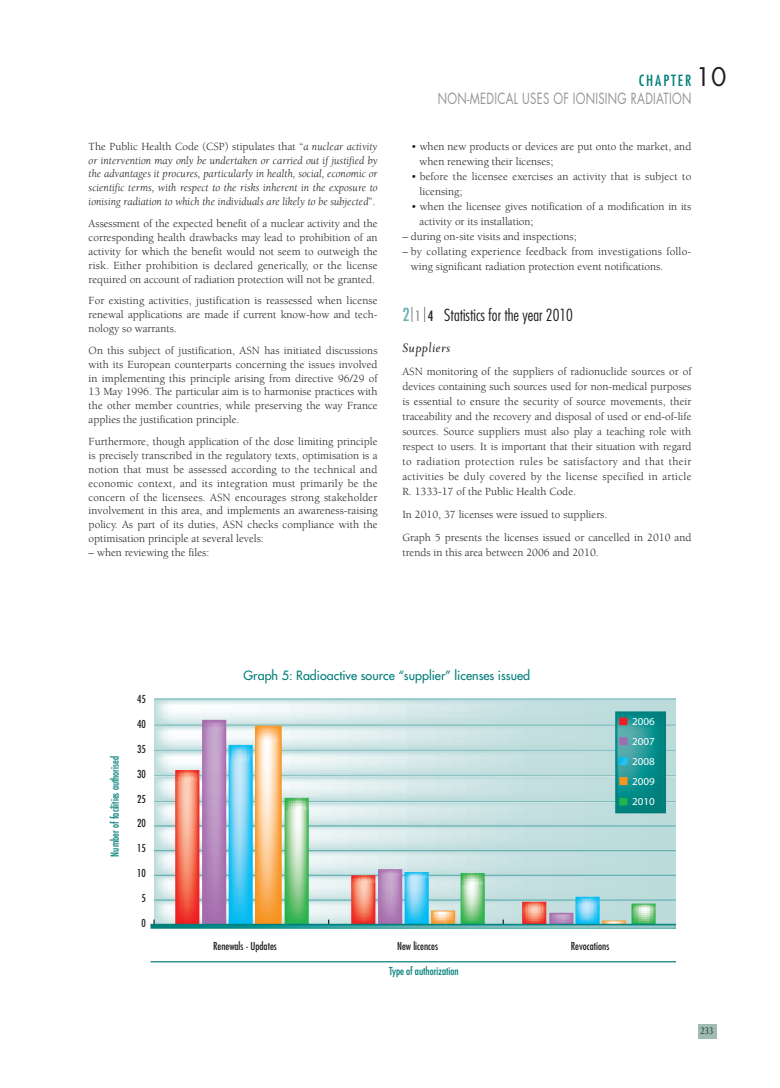
<style>
.page{position:relative;width:780px;height:1088px;background:#fff}
.page>*{position:absolute;margin:0;border:0;box-sizing:border-box;transform-origin:0 0}
.t1{font:25px "Futura";color:#231f20}
.t2{font:300 condensed 16.25px "Futura";color:#231f20}
.t3{font:15px "Futura";letter-spacing:.025em;color:#939598;scale:.75 1}
.t4{font:italic 15px "Priori Ser Reg";letter-spacing:.025em;color:#231f20}
.t5{font:condensed 15px "Futura";letter-spacing:.13em;color:#007e7a}
.t6{font:12.5px "Futura";color:#007e7a}
.t7{font:11.25px/13.9px "Berkeley";color:#231f20;text-align:justify}
.t8{font:italic 11.25px/13.9px "Berkeley";color:#231f20;text-align:justify}
.t9{font:condensed 10.62px "Futura";color:#231f20}
.t10{font:condensed 10.62px "Futura";color:#007e7a}
.t11{font:10.62px/20px "Myriad";color:#fff;text-align:justify}
.t12{font:10px "Optima";color:#231f20;scale:.8 1}
.s1{font-style:normal}
.s2{font-weight:400;font-size:17.5px;color:#67b1b2}
.s3{font-weight:400;font-size:20px}
.s4{font-weight:400;font-size:13.75px;color:#939598}
.s5{font-weight:400;font-size:13.75px}
</style>
<div class="page">
<div style="left:697px;top:1024px;width:19px;height:14px;background:#9ebcb0"></div>
<hr style="left:150px;top:961px;width:525px;height:1px;background:#007e7a">
<hr style="left:154px;top:698px;width:521px;height:1px;background:#67b1b2">
<svg style="left:150px;top:699px;width:525px;height:230px;background:#bbcdca"></svg>
<p class="t8" style="left:89px;top:140px;width:290px"><span class="s1">The Public Health Code (CSP) stipulates that “</span>a nuclear activity or intervention may only be undertaken or carried out if justified by the advantages it procures, particularly in health, social, economic or scientific terms, with respect to the risks inherent in the exposure to ionising radiation to which the individuals are likely to be subjected<span class="s1">”.</span></p>
<p class="t7" style="left:89px;top:217px;width:290px">Assessment of the expected benefit of a nuclear activity and the corresponding health drawbacks may lead to prohibition of an activity for which the benefit would not seem to outweigh the risk. Either prohibition is declared generically, or the license required on account of radiation protection will not be granted.</p>
<p class="t7" style="left:89px;top:295px;width:290px">For existing activities, justification is reassessed when license renewal applications are made if current know-how and tech&shy;nology so warrants.</p>
<p class="t7" style="left:89px;top:344px;width:290px">On this subject of justification, ASN has initiated discussions with its European counterparts concerning the issues involved in implementing this principle arising from directive 96/29 of 13 May 1996. The particular aim is to harmonise practices with the other member countries, while preserving the way France applies the justification principle.</p>
<p class="t7" style="left:89px;top:435px;width:290px">Furthermore, though application of the dose limiting principle is precisely transcribed in the regulatory texts, optimisation is a notion that must be assessed according to the technical and economic context, and its integration must primarily be the concern of the licensees. ASN encourages strong stakeholder involvement in this area, and implements an awareness-raising policy. As part of its duties, ASN checks compliance with the optimisation principle at several levels:</p>
<p class="t7" style="left:89px;top:546px;width:122px">– when reviewing the files:</p>
<h3 class="t5" style="left:638px;top:74px;width:54px">CHAPTER</h3>
<h3 class="t3" style="left:438px;top:91px;width:339px">NON-MEDICAL USES OF IONISING RADIATION</h3>
<h1 class="t1" style="left:695px;top:65px;width:32px">10</h1>
<p class="t7" style="left:419px;top:140px;width:273px;line-height:15px;text-indent:-8px">• when new products or devices are put onto the market, and when renewing their licenses;</p>
<p class="t7" style="left:419px;top:170px;width:273px;line-height:15px;text-indent:-8px">• before the licensee exercises an activity that is subject to licensing;</p>
<p class="t7" style="left:419px;top:200px;width:273px;line-height:15px;text-indent:-8px">• when the licensee gives notification of a modification in its activity or its installation;</p>
<p class="t7" style="left:402px;top:230px;width:176px">– during on-site visits and inspections;</p>
<p class="t7" style="left:411px;top:245px;width:282px;line-height:15px;text-indent:-8px">– by collating experience feedback from investigations follo&shy;wing significant radiation protection event notifications.</p>
<h2 class="t2" style="left:402px;top:308px;width:172px"><span class="s2">2</span><span class="s3">I</span> <span class="s4">1</span> <span class="s3">I</span> <span class="s5">4</span> Statistics for the year 2010</h2>
<h3 class="t4" style="left:402px;top:338px;width:50px">Suppliers</h3>
<p class="t7" style="left:402px;top:365px;width:290px;line-height:15px">ASN monitoring of the suppliers of radionuclide sources or of devices containing such sources used for non-medical purposes is essential to ensure the security of source movements, their traceability and the recovery and disposal of used or end-of-life sources. Source suppliers must also play a teaching role with respect to users. It is important that their situation with regard to radiation protection rules be satisfactory and that their activities be duly covered by the license specified in article R. 1333-17 of the Public Health Code.</p>
<p class="t7" style="left:402px;top:504px;width:290px;line-height:22.9px">In 2010, 37 licenses were issued to suppliers.<br>Graph 5 presents the licenses issued or cancelled in 2010 and</p>
<p class="t7" style="left:402px;top:546px;width:198px">trends in this area between 2006 and 2010.</p>
<p class="t10" style="left:110px;top:856px;width:102px;rotate:-90deg">Number of facilities authorised</p>
<p class="t9" style="left:137px;top:694px;width:10px">45</p>
<p class="t9" style="left:137px;top:719px;width:10px">40</p>
<p class="t9" style="left:137px;top:744px;width:10px">35</p>
<p class="t9" style="left:137px;top:769px;width:10px">30</p>
<p class="t9" style="left:137px;top:794px;width:10px">25</p>
<p class="t9" style="left:137px;top:819px;width:10px">20</p>
<p class="t9" style="left:137px;top:843px;width:10px">15</p>
<p class="t9" style="left:137px;top:868px;width:10px">10</p>
<p class="t9" style="left:141px;top:893px;width:6px">5</p>
<p class="t9" style="left:141px;top:918px;width:6px">0</p>
<p class="t6" style="left:243px;top:669px;width:288px">Graph 5: Radioactive source “supplier” licenses issued</p>
<p class="t11" style="left:632px;top:712px;width:24px">2006<br>2007<br>2008<br>2009<br>2010</p>
<p class="t9" style="left:213px;top:941px;width:65px">Renewals - Updates</p>
<p class="t9" style="left:397px;top:941px;width:42px">New licences</p>
<p class="t9" style="left:570px;top:941px;width:40px">Revocations</p>
<p class="t10" style="left:389px;top:966px;width:71px">Type of authorization</p>
<p class="t12" style="left:700px;top:1026px;width:18px">233</p>
</div>
